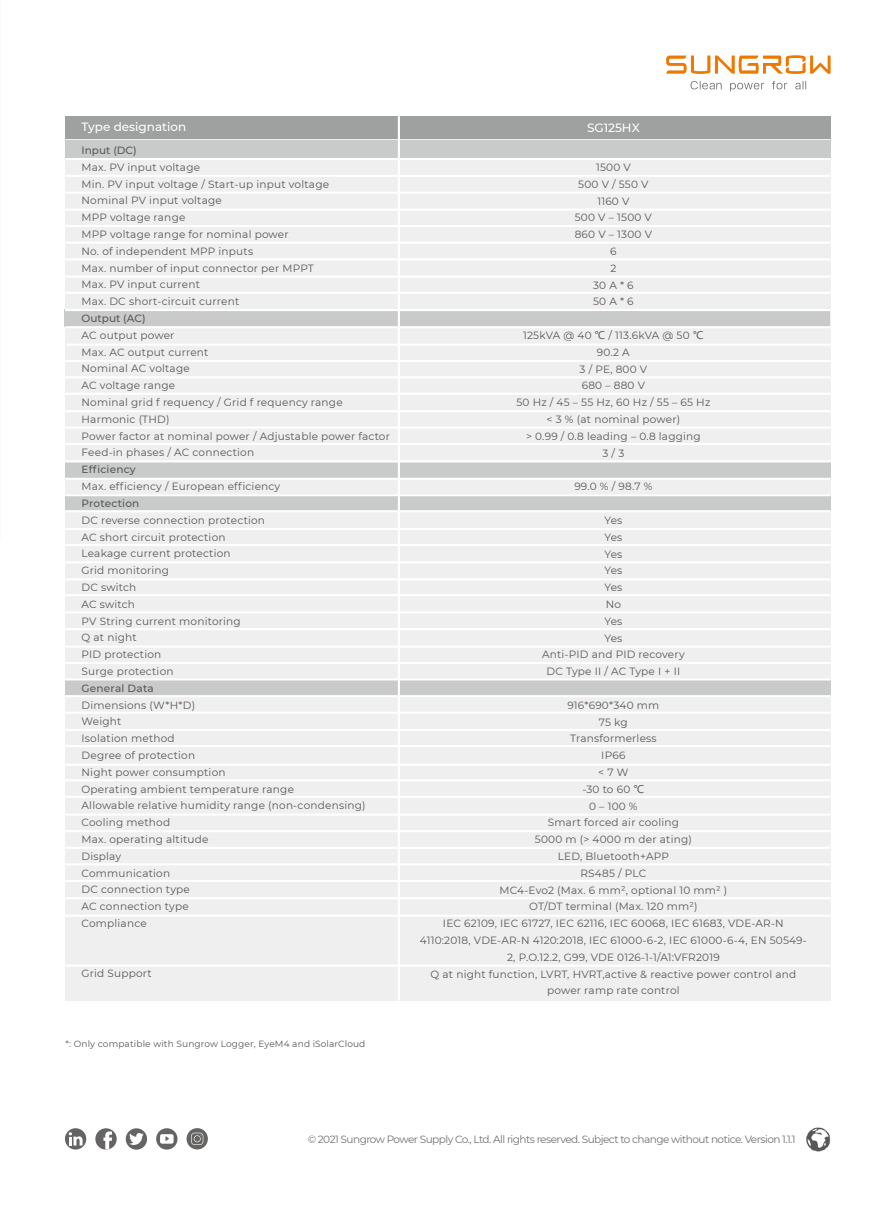
<style>
.page{position:relative;width:893px;height:1212px;background:#fff}
.page>*{position:absolute;margin:0;border:0;box-sizing:border-box;transform-origin:0 0}
.t1{font:500 12px "Montserrat";color:#fff}
.t2{font:10.5px/16.8px "Montserrat";letter-spacing:.02em;color:#595757}
.t3{font:10.5px "Montserrat";letter-spacing:-.05em;color:#727171}
.t4{font:500 10.5px "Montserrat";letter-spacing:.02em;color:#595757}
.t5{font:500 10.5px "Montserrat";color:#595757}
.t6{font:9px "Montserrat";letter-spacing:.015em;color:#595757}
.s1{font-family:"Microsoft Ya Hei"}
</style>
<div class="page">
<img style="left:806px;top:1127px;width:25px;height:25px">
<svg style="left:666px;top:55px;width:165px;height:19px"></svg>
<svg style="left:690px;top:81px;width:32px;height:8px"></svg>
<svg style="left:730px;top:83px;width:34px;height:8px"></svg>
<svg style="left:795px;top:81px;width:11px;height:8px"></svg>
<svg style="left:772px;top:81px;width:15px;height:8px"></svg>
<div style="left:126px;top:1128px;width:21px;height:21px;background:#666363;border-radius:50%"></div>
<svg style="left:129px;top:1133px;width:15px;height:12px"></svg>
<svg style="left:65px;top:1128px;width:21px;height:21px"></svg>
<svg style="left:69px;top:1132px;width:14px;height:13px"></svg>
<div style="left:156px;top:1128px;width:21px;height:21px;background:#666363;border-radius:50%"></div>
<svg style="left:160px;top:1134px;width:14px;height:9px"></svg>
<div style="left:95px;top:1128px;width:22px;height:21px;background:#666363;border-radius:50%"></div>
<svg style="left:103px;top:1131px;width:9px;height:18px"></svg>
<div style="left:187px;top:1128px;width:21px;height:21px;background:#666363;border-radius:50%"></div>
<svg style="left:191px;top:1133px;width:12px;height:12px"></svg>
<div style="left:65px;top:116px;width:765px;height:884px;background:#efefef"></div>
<div style="left:65px;top:116px;width:765px;height:22px;background:#9fa0a0"></div>
<div style="left:65px;top:141px;width:765px;height:17px;background:#c9caca"></div>
<div style="left:65px;top:310px;width:765px;height:17px;background:#c9caca"></div>
<div style="left:65px;top:680px;width:765px;height:16px;background:#c9caca"></div>
<div style="left:65px;top:462px;width:765px;height:18px;background:#c9caca"></div>
<div style="left:65px;top:494px;width:765px;height:18px;background:#c9caca"></div>
<hr style="left:65px;top:158px;width:766px;height:2px;background:#fff">
<hr style="left:65px;top:175px;width:766px;height:2px;background:#fff">
<hr style="left:65px;top:192px;width:766px;height:2px;background:#fff">
<hr style="left:65px;top:209px;width:766px;height:2px;background:#fff">
<hr style="left:65px;top:225px;width:766px;height:2px;background:#fff">
<hr style="left:65px;top:242px;width:766px;height:2px;background:#fff">
<hr style="left:65px;top:258px;width:766px;height:2px;background:#fff">
<hr style="left:65px;top:276px;width:766px;height:2px;background:#fff">
<hr style="left:65px;top:292px;width:766px;height:2px;background:#fff">
<hr style="left:65px;top:309px;width:766px;height:2px;background:#fff">
<hr style="left:65px;top:376px;width:766px;height:2px;background:#fff">
<hr style="left:65px;top:360px;width:766px;height:2px;background:#fff">
<hr style="left:67px;top:344px;width:765px;height:2px;background:#fff">
<hr style="left:65px;top:326px;width:766px;height:2px;background:#fff">
<hr style="left:65px;top:393px;width:766px;height:2px;background:#fff">
<hr style="left:65px;top:410px;width:766px;height:2px;background:#fff">
<hr style="left:65px;top:426px;width:766px;height:3px;background:#fff">
<hr style="left:65px;top:443px;width:766px;height:2px;background:#fff">
<hr style="left:65px;top:460px;width:766px;height:2px;background:#fff">
<hr style="left:65px;top:478px;width:766px;height:2px;background:#fff">
<hr style="left:65px;top:494px;width:766px;height:2px;background:#fff">
<hr style="left:65px;top:544px;width:766px;height:2px;background:#fff">
<hr style="left:65px;top:510px;width:766px;height:2px;background:#fff">
<hr style="left:65px;top:528px;width:766px;height:2px;background:#fff">
<hr style="left:65px;top:561px;width:766px;height:2px;background:#fff">
<hr style="left:65px;top:578px;width:766px;height:2px;background:#fff">
<hr style="left:65px;top:594px;width:766px;height:2px;background:#fff">
<hr style="left:65px;top:662px;width:766px;height:2px;background:#fff">
<hr style="left:65px;top:645px;width:766px;height:3px;background:#fff">
<hr style="left:65px;top:712px;width:766px;height:2px;background:#fff">
<hr style="left:65px;top:729px;width:766px;height:2px;background:#fff">
<hr style="left:65px;top:745px;width:766px;height:2px;background:#fff">
<hr style="left:65px;top:764px;width:766px;height:2px;background:#fff">
<hr style="left:65px;top:678px;width:766px;height:2px;background:#fff">
<hr style="left:65px;top:611px;width:766px;height:2px;background:#fff">
<hr style="left:65px;top:695px;width:766px;height:2px;background:#fff">
<hr style="left:65px;top:628px;width:766px;height:2px;background:#fff">
<hr style="left:65px;top:779px;width:766px;height:2px;background:#fff">
<hr style="left:65px;top:796px;width:766px;height:2px;background:#fff">
<hr style="left:65px;top:813px;width:766px;height:3px;background:#fff">
<hr style="left:65px;top:830px;width:766px;height:2px;background:#fff">
<hr style="left:65px;top:847px;width:766px;height:2px;background:#fff">
<hr style="left:65px;top:863px;width:766px;height:2px;background:#fff">
<hr style="left:65px;top:880px;width:766px;height:2px;background:#fff">
<hr style="left:66px;top:897px;width:765px;height:2px;background:#fff">
<hr style="left:65px;top:914px;width:766px;height:3px;background:#fff">
<hr style="left:65px;top:964px;width:765px;height:3px;background:#fff">
<hr style="left:398px;top:116px;width:2px;height:884px;background:#fff">
<p class="t1" style="left:82px;top:119px;width:106px">Type designation</p>
<p class="t4" style="left:82px;top:143px;width:57px">Input (DC)</p>
<p class="t2" style="left:82px;top:158px;width:249px">Max. PV input voltage<br>Min. PV input voltage / Start-up input voltage<br>Nominal PV input voltage<br>MPP voltage range<br>MPP voltage range for nominal power<br>No. of independent MPP inputs<br>Max. number of input connector per MPPT<br>Max. PV input current<br>Max. DC short-circuit current</p>
<p class="t5" style="left:82px;top:311px;width:65px">Output (AC)</p>
<p class="t2" style="left:82px;top:326px;width:310px">AC output power<br>Max. AC output current<br>Nominal AC voltage<br>AC voltage range<br>Nominal grid f requency / Grid f requency range<br>Harmonic (THD)<br>Power factor at nominal power / Adjustable power factor<br>Feed-in phases / AC connection</p>
<p class="t4" style="left:82px;top:462px;width:56px">Efficiency</p>
<p class="t2" style="left:82px;top:478px;width:200px">Max. efficiency / European efficiency</p>
<p class="t4" style="left:82px;top:496px;width:59px">Protection</p>
<p class="t2" style="left:82px;top:511px;width:185px">DC reverse connection protection<br>AC short circuit protection<br>Leakage current protection<br>Grid monitoring<br>DC switch<br>AC switch<br>PV String current monitoring<br>Q at night<br>PID protection<br>Surge protection</p>
<p class="t4" style="left:82px;top:681px;width:74px">General Data</p>
<p class="t2" style="left:82px;top:696px;width:285px">Dimensions (W*H*D)<br>Weight<br>Isolation method<br>Degree of protection<br>Night power consumption<br>Operating ambient temperature range<br>Allowable relative humidity range (non-condensing)<br>Cooling method<br>Max. operating altitude<br>Display<br>Communication<br>DC connection type<br>AC connection type<br>Compliance</p>
<p class="t2" style="left:82px;top:965px;width:72px">Grid Support</p>
<p class="t6" style="left:66px;top:1038px;width:301px">*: Only compatible with Sungrow Logger, EyeM4 and iSolarCloud</p>
<p class="t1" style="left:587px;top:119px;width:54px">SG125HX</p>
<p class="t2" style="left:575px;top:159px;width:79px;text-align:center">1500 V<br>500 V / 550 V<br>1160 V<br>500 V – 1500 V<br>860 V – 1300 V<br>6<br>2<br>30 A * 6<br>50 A * 6</p>
<p class="t2" style="left:516px;top:327px;width:196px;text-align:center">125kVA @ 40 <span class="s1">℃</span> / 113.6kVA @ 50 <span class="s1">℃<br></span>90.2 A<br>3 / PE, 800 V<br>680 – 880 V<br>50 Hz / 45 – 55 Hz, 60 Hz / 55 – 65 Hz &lt; 3 % (at nominal power)<br>&gt; 0.99 / 0.8 leading – 0.8 lagging<br>3 / 3</p>
<p class="t2" style="left:574px;top:478px;width:80px">99.0 % / 98.7 %</p>
<p class="t2" style="left:542px;top:511px;width:144px;text-align:center">Yes<br>Yes<br>Yes<br>Yes<br>Yes<br>No<br>Yes<br>Yes<br>Anti-PID and PID recovery<br>DC Type II / AC Type I + II</p>
<p class="t2" style="left:420px;top:696px;width:389px;text-align:center">916*690*340 mm<br>75 kg<br>Transformerless<br>IP66<br>&lt; 7 W<br>-30 to 60 <span class="s1">℃<br></span>0 – 100 %<br>Smart forced air cooling<br>5000 m (&gt; 4000 m der ating)<br>LED, Bluetooth+APP<br>RS485 / PLC<br>MC4-Evo2 (Max. 6 mm², optional 10 mm² )<br>OT/DT terminal (Max. 120 mm²)<br>IEC 62109, IEC 61727, IEC 62116, IEC 60068, IEC 61683, VDE-AR-N<br>4110:2018, VDE-AR-N 4120:2018, IEC 61000-6-2, IEC 61000-6-4, EN 50549-<br>2, P.O.12.2, G99, VDE 0126-1-1/A1:VFR2019<br>Q at night function, LVRT, HVRT,active &amp; reactive power control and power ramp rate control</p>
<p class="t3" style="left:308px;top:1132px;width:489px">© 2021 Sungrow Power Supply Co., Ltd. All rights reserved. Subject to change without notice. Version 1.1.1</p>
</div>
